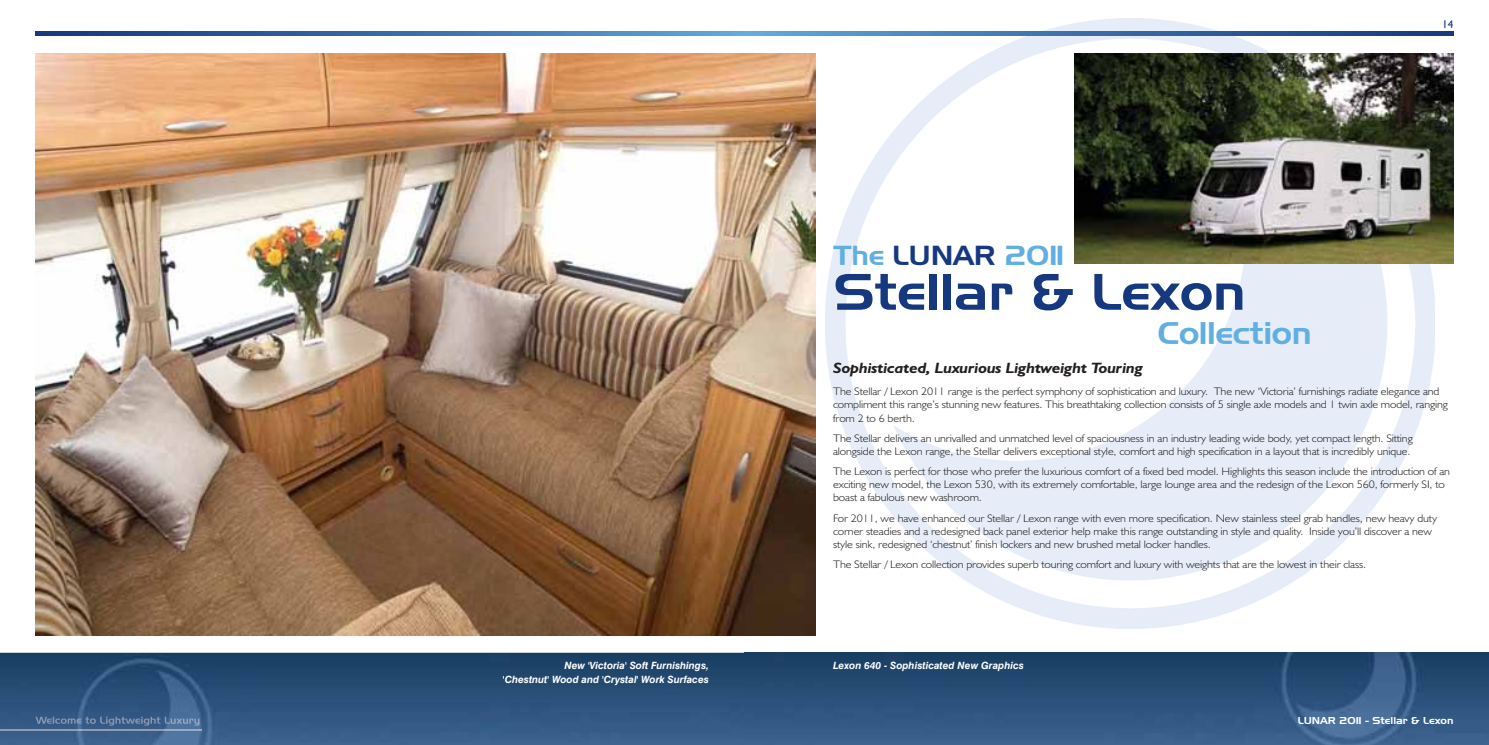
<style>
.page{position:relative;width:1489px;height:745px;background:#fff}
.page>*{position:absolute;margin:0;border:0;box-sizing:border-box;transform-origin:0 0}
.t1{font:51.25px "Slicker";color:#15387f;scale:1.1 1}
.t2{font:31.25px "Slicker";letter-spacing:-.01em;color:#61aee1;scale:1.1 1}
.t3{font:27.5px "Slicker";letter-spacing:-.01em;color:#61aee1;scale:1.1 1}
.t4{font:italic 700 15px "Humanist 521 BT";letter-spacing:-.01em;color:#231f20;scale:1.1 1}
.t5{font:11.25px "Humanist 521 BT";color:#15387f}
.t6{font:300 11px/13.1px "Humanist 521 BT";letter-spacing:-.01em;color:#231f20;scale:1.1 1}
.t7{font:italic 700 10px/13.8px "Swiss 721 BT";color:#fff;text-align:right}
.t8{font:10px "Slicker";color:#fff;scale:1.1 1}
.s1{color:#15387f}
</style>
<div class="page">
<img style="left:825px;top:18px;width:609px;height:609px">
<img style="left:0;top:652px;width:1488px;height:92px">
<svg style="left:744px;top:32px;width:709px;height:3px;background:#396eaa"></svg>
<img style="left:35px;top:716px;width:105px;height:9px">
<img style="left:0;top:729px;width:201px;height:1px">
<svg style="left:35px;top:32px;width:709px;height:3px;background:#386da9"></svg>
<img style="left:35px;top:53px;width:780px;height:581px">
<img style="left:1074px;top:53px;width:379px;height:210px">
<h3 class="t3" style="left:833px;top:245px;width:211px">The <span class="s1">LUNAR</span> 2011</h3>
<h1 class="t1" style="left:833px;top:274px;width:376px">Stellar &amp; Lexon</h1>
<h2 class="t2" style="left:1157px;top:321px;width:141px">Collection</h2>
<p class="t5" style="left:1441px;top:20px;width:13px">14</p>
<h3 class="t4" style="left:833px;top:363px;width:283px">Sophisticated, Luxurious Lightweight Touring</h3>
<p class="t6" style="left:833px;top:386px;width:560px">The Stellar / Lexon 2011 range is the perfect symphony of sophistication and luxury. The new ‘Victoria’ furnishings radiate elegance and compliment this range’s stunning new features. This breathtaking collection consists of 5 single axle models and 1 twin axle model, ranging from 2 to 6 berth.</p>
<p class="t6" style="left:833px;top:432px;width:528px">The Stellar delivers an unrivalled and unmatched level of spaciousness in an industry leading wide body, yet compact length. Sitting alongside the Lexon range, the Stellar delivers exceptional style, comfort and high specification in a layout that is incredibly unique.</p>
<p class="t6" style="left:833px;top:466px;width:562px">The Lexon is perfect for those who prefer the luxurious comfort of a fixed bed model. Highlights this season include the introduction of an exciting new model, the Lexon 530, with its extremely comfortable, large lounge area and the redesign of the Lexon 560, formerly SI, to boast a fabulous new washroom.</p>
<p class="t6" style="left:833px;top:512px;width:550px">For 2011, we have enhanced our Stellar / Lexon range with even more specification. New stainless steel grab handles, new heavy duty corner steadies and a redesigned back panel exterior help make this range outstanding in style and quality. Inside you’ll discover a new style sink, redesigned ‘chestnut’ finish lockers and new brushed metal locker handles.</p>
<p class="t6" style="left:833px;top:558px;width:486px">The Stellar / Lexon collection provides superb touring comfort and luxury with weights that are the lowest in their class.</p>
<p class="t7" style="left:503px;top:659px;width:207px">New 'Victoria' Soft Furnishings,<br>'Chestnut' Wood and 'Crystal' Work Surfaces</p>
<p class="t7" style="left:833px;top:659px;width:192px">Lexon 640 - Sophisticated New Graphics</p>
<p class="t8" style="left:1297px;top:716px;width:143px">LUNAR 2011 - Stellar &amp; Lexon</p>
</div>
